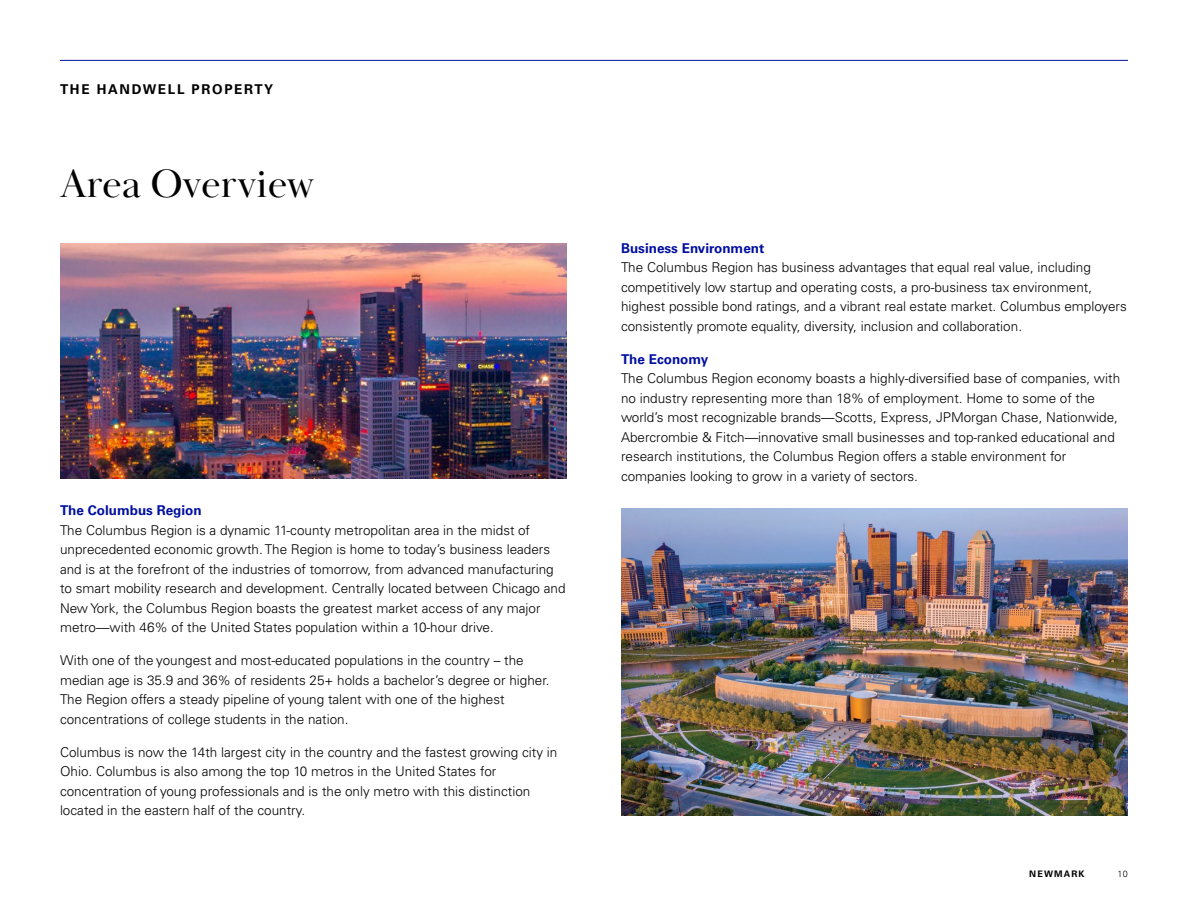
<style>
.page{position:relative;width:1188px;height:918px;background:#fff}
.page>*{position:absolute;margin:0;border:0;box-sizing:border-box;transform-origin:0 0}
.Head_27_29{font:40.5px "Baskerville Display PT";color:#000100}
.Text_8_11{font:300 13.5px/19.5px "Univers LT Pro 45";color:#000100}
.t1{font:700 13.5px "Univers LT Pro 65";letter-spacing:.125em;color:#000100}
.t2{font:700 9px "Univers LT Pro 65";letter-spacing:.125em;color:#000100}
.t3{font:300 9px "Univers LT Pro 45";color:#000100}
.s1{font-family:"Univers LT Pro 65";font-weight:700;color:#000f9f}
</style>
<div class="page">
<hr style="left:60px;top:60px;width:1068px;height:1px;background:#000f9f">
<img style="left:60px;top:243px;width:507px;height:235px">
<img style="left:621px;top:508px;width:507px;height:307px">
<p class="t1" style="left:60px;top:80px;width:215px">THE HANDWELL PROPERTY</p>
<p class="Head_27_29" style="left:60px;top:159px;width:256px">Area Overview</p>
<p class="Text_8_11" style="left:60px;top:500px;width:507px"><span class="s1">The Columbus Region<br></span>The Columbus Region is a dynamic 11-county metropolitan area in the midst of unprecedented economic growth. The Region is home to today’s business leaders and is at the forefront of the industries of tomorrow, from advanced manufacturing to smart mobility research and development. Centrally located between Chicago and New York, the Columbus Region boasts the greatest market access of any major metro—with 46% of the United States population within a 10-hour drive.</p>
<p class="Text_8_11" style="left:60px;top:650px;width:491px">With one of the youngest and most-educated populations in the country – the median age is 35.9 and 36% of residents 25+ holds a bachelor’s degree or higher.<br>The Region offers a steady pipeline of young talent with one of the highest concentrations of college students in the nation.</p>
<p class="Text_8_11" style="left:60px;top:742px;width:499px">Columbus is now the 14th largest city in the country and the fastest growing city in Ohio. Columbus is also among the top 10 metros in the United States for concentration of young professionals and is the only metro with this distinction located in the eastern half of the country.</p>
<p class="Text_8_11" style="left:621px;top:238px;width:507px"><span class="s1">Business Environment<br></span>The Columbus Region has business advantages that equal real value, including competitively low startup and operating costs, a pro-business tax environment, highest possible bond ratings, and a vibrant real estate market. Columbus employers consistently promote equality, diversity, inclusion and collaboration.</p>
<p class="Text_8_11" style="left:621px;top:349px;width:501px"><span class="s1">The Economy<br></span>The Columbus Region economy boasts a highly-diversified base of companies, with no industry representing more than 18% of employment. Home to some of the world’s most recognizable brands—Scotts, Express, JPMorgan Chase, Nationwide, Abercrombie &amp; Fitch—innovative small businesses and top-ranked educational and research institutions, the Columbus Region offers a stable environment for companies looking to grow in a variety of sectors.</p>
<p class="t2" style="left:1029px;top:867px;width:57px">NEWMARK</p>
<p class="t3" style="left:1118px;top:867px;width:12px">10</p>
</div>
